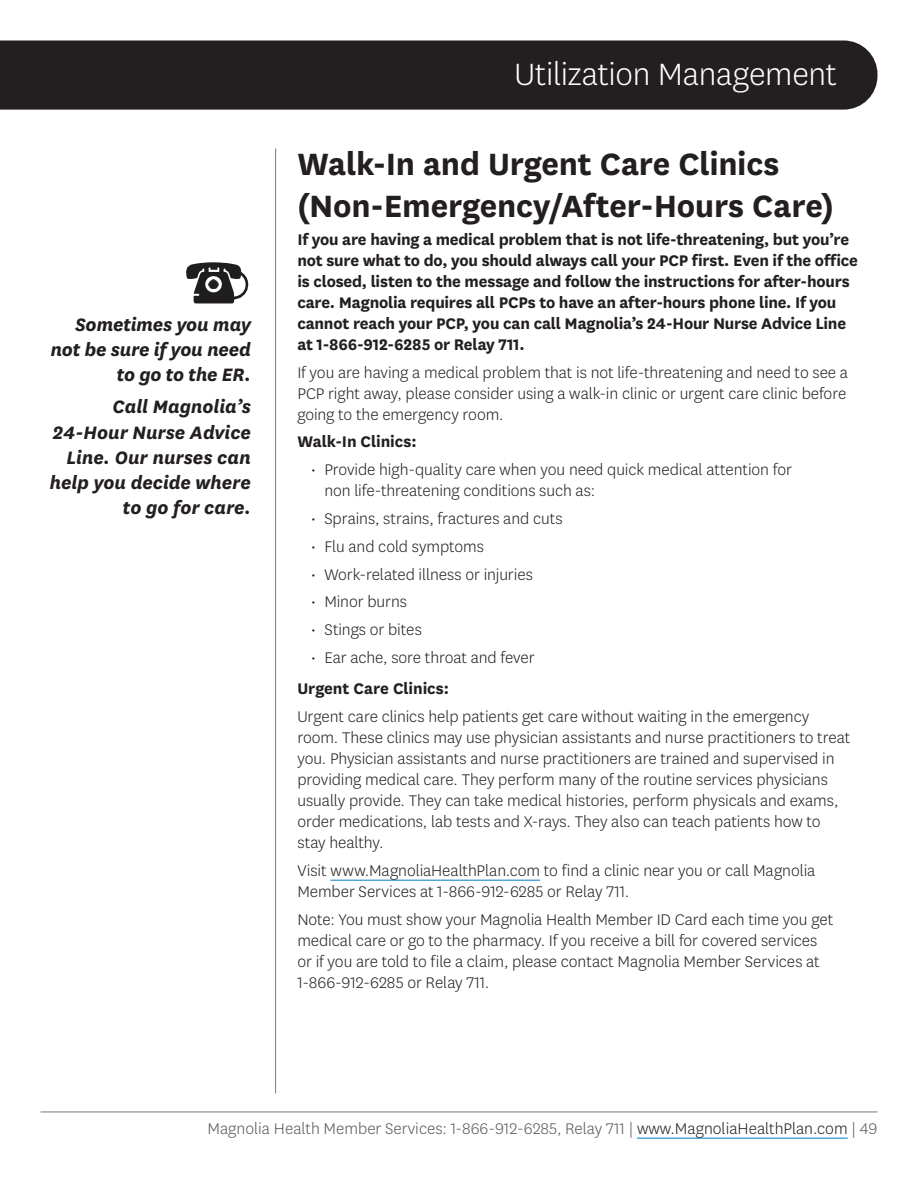
<style>
.page{position:relative;width:918px;height:1188px;background:#fff}
.page>*{position:absolute;margin:0;border:0;box-sizing:border-box;transform-origin:0 0}
.t1{font:700 36px/41.7px "Centene Sans";letter-spacing:-.005em;color:#231f20}
.t2{font:300 36px "Centene Sans";letter-spacing:-.01em;color:#fff}
.t3{font:italic 700 21px/25.2px "Centene Sans";letter-spacing:-.005em;color:#231f20;text-align:right}
.t4{font:300 18px/21px "Centene Sans";letter-spacing:-.005em;color:#231f20}
.t5{font:700 18px/21px "Centene Sans";letter-spacing:-.01em;color:#231f20}
.t6{font:300 18px "Centene Sans";color:#57585a}
.s1{color:#231f20}
</style>
<div class="page">
<hr style="left:275px;top:148px;width:1px;height:946px;background:#787a7d">
<hr style="left:40px;top:1112px;width:838px;height:1px;background:#787a7d">
<hr style="left:330px;top:880px;width:210px;height:1px;background:#0079c2">
<hr style="left:637px;top:1138px;width:211px;height:1px;background:#0079c2">
<div style="left:0;top:40px;width:878px;height:70px;background:#231f20"></div>
<svg style="left:186px;top:262px;width:62px;height:41px"></svg>
<p class="t3" style="left:50px;top:311px;width:202px">Sometimes you may not be sure if you need to go to the ER.</p>
<p class="t3" style="left:49px;top:393px;width:203px">Call Magnolia’s<br>24-Hour Nurse Advice<br>Line. Our nurses can help you decide where to go for care.</p>
<h1 class="t2" style="left:515px;top:51px;width:324px">Utilization Management</h1>
<h3 class="t1" style="left:297px;top:141px;width:538px">Walk-In and Urgent Care Clinics (Non-Emergency/After-Hours Care)</h3>
<p class="t5" style="left:297px;top:228px;width:562px">If you are having a medical problem that is not life-threatening, but you’re not sure what to do, you should always call your PCP first. Even if the office is closed, listen to the message and follow the instructions for after-hours care. Magnolia requires all PCPs to have an after-hours phone line. If you cannot reach your PCP, you can call Magnolia’s 24-Hour Nurse Advice Line at 1-866-912-6285 or Relay 711.</p>
<p class="t4" style="left:297px;top:361px;width:552px;text-align:justify">If you are having a medical problem that is not life-threatening and need to see a PCP right away, please consider using a walk-in clinic or urgent care clinic before going to the emergency room.</p>
<p class="t5" style="left:297px;top:430px;width:121px">Walk-In Clinics:</p>
<p class="t4" style="left:311px;top:459px;width:7px">•</p>
<p class="t4" style="left:324px;top:459px;width:469px">Provide high-quality care when you need quick medical attention for non life-threatening conditions such as:</p>
<p class="t4" style="left:324px;top:507px;width:240px">Sprains, strains, fractures and cuts</p>
<p class="t4" style="left:324px;top:535px;width:161px">Flu and cold symptoms</p>
<p class="t4" style="left:324px;top:563px;width:210px">Work-related illness or injuries</p>
<p class="t4" style="left:324px;top:591px;width:84px">Minor burns</p>
<p class="t4" style="left:324px;top:619px;width:99px">Stings or bites</p>
<p class="t4" style="left:324px;top:646px;width:212px">Ear ache, sore throat and fever</p>
<p class="t5" style="left:297px;top:677px;width:153px">Urgent Care Clinics:</p>
<p class="t4" style="left:297px;top:706px;width:554px">Urgent care clinics help patients get care without waiting in the emergency room. These clinics may use physician assistants and nurse practitioners to treat you. Physician assistants and nurse practitioners are trained and supervised in providing medical care. They perform many of the routine services physicians usually provide. They can take medical histories, perform physicals and exams, order medications, lab tests and X-rays. They also can teach patients how to stay healthy.</p>
<p class="t4" style="left:297px;top:859px;width:520px">Visit www.MagnoliaHealthPlan.com to find a clinic near you or call Magnolia<br>Member Services at 1-866-912-6285 or Relay 711.</p>
<p class="t4" style="left:297px;top:908px;width:537px">Note: You must show your Magnolia Health Member ID Card each time you get medical care or go to the pharmacy. If you receive a bill for covered services or if you are told to file a claim, please contact Magnolia Member Services at 1-866-912-6285 or Relay 711.</p>
<p class="t4" style="left:311px;top:504px;width:7px;line-height:27.8px;text-align:justify">• • • • • •</p>
<p class="t6" style="left:208px;top:1117px;width:671px">Magnolia Health Member Services: 1-866-912-6285, Relay 711 | <span class="s1">www.MagnoliaHealthPlan.com</span> | 49</p>
</div>
